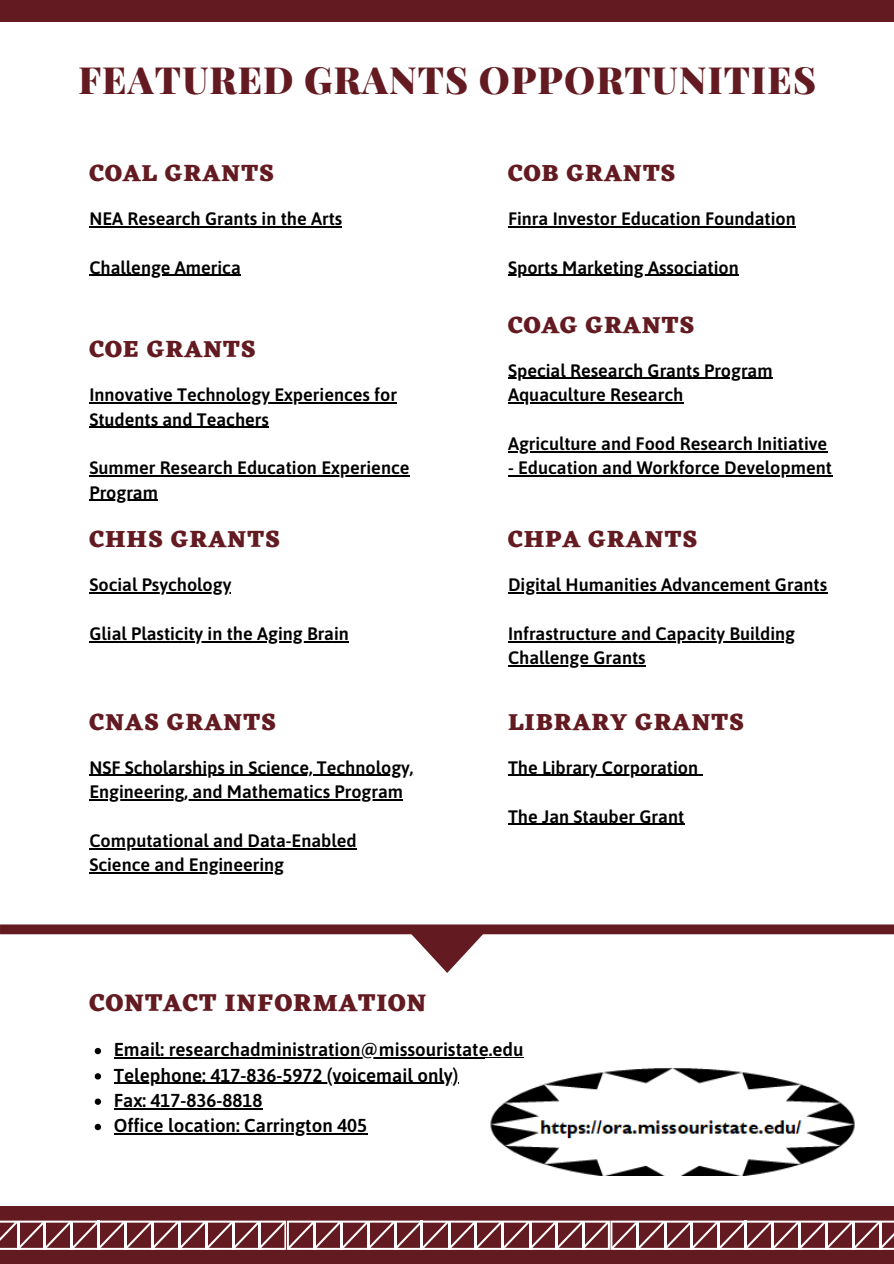
<style>
.page{position:relative;width:894px;height:1264px;background:#fff}
.page>*{position:absolute;margin:0;border:0;box-sizing:border-box;transform-origin:0 0}
.t1{font:900 37.5px "Playfair Display";letter-spacing:.03em;color:#631a20}
.t2{font:800 24.9px "Eczar";letter-spacing:.04em;color:#631a20}
.t3{font:800 24px "Eczar";letter-spacing:.04em;color:#631a20}
.t4{font:600 18.75px/25.3px "Asap";color:#000}
.t5{font:600 18px/24.5px "Asap";color:#000}
</style>
<div class="page">
<div style="left:0;top:1206px;width:893px;height:57px;background:#631a20"></div>
<div style="left:0;top:0;width:893px;height:22px;background:#631a20"></div>
<svg style="left:0;top:1220px;width:893px;height:29px"></svg>
<hr style="left:744px;top:1220px;width:2px;height:29px;background:#fff">
<hr style="left:89px;top:226px;width:253px;height:1px;background:#000">
<hr style="left:89px;top:275px;width:152px;height:1px;background:#000">
<hr style="left:89px;top:402px;width:308px;height:1px;background:#000">
<hr style="left:89px;top:426px;width:180px;height:1px;background:#000">
<hr style="left:89px;top:475px;width:320px;height:1px;background:#000">
<hr style="left:89px;top:500px;width:69px;height:1px;background:#000">
<hr style="left:89px;top:592px;width:142px;height:1px;background:#000">
<hr style="left:89px;top:641px;width:260px;height:1px;background:#000">
<hr style="left:89px;top:774px;width:324px;height:1px;background:#000">
<hr style="left:89px;top:799px;width:314px;height:1px;background:#000">
<hr style="left:89px;top:848px;width:268px;height:1px;background:#000">
<hr style="left:89px;top:872px;width:195px;height:1px;background:#000">
<hr style="left:508px;top:226px;width:287px;height:1px;background:#000">
<hr style="left:508px;top:275px;width:230px;height:1px;background:#000">
<hr style="left:508px;top:378px;width:264px;height:1px;background:#000">
<hr style="left:508px;top:402px;width:175px;height:1px;background:#000">
<hr style="left:508px;top:451px;width:319px;height:1px;background:#000">
<hr style="left:508px;top:475px;width:323px;height:1px;background:#000">
<hr style="left:508px;top:592px;width:318px;height:1px;background:#000">
<hr style="left:508px;top:641px;width:286px;height:1px;background:#000">
<hr style="left:508px;top:665px;width:137px;height:1px;background:#000">
<hr style="left:508px;top:774px;width:190px;height:1px;background:#000">
<hr style="left:508px;top:823px;width:176px;height:1px;background:#000">
<svg style="left:0;top:924px;width:893px;height:48px"></svg>
<svg style="left:95px;top:1047px;width:6px;height:7px"></svg>
<hr style="left:114px;top:1057px;width:409px;height:1px;background:#000">
<svg style="left:95px;top:1073px;width:6px;height:6px"></svg>
<hr style="left:114px;top:1082px;width:344px;height:1px;background:#000">
<svg style="left:95px;top:1098px;width:6px;height:6px"></svg>
<hr style="left:114px;top:1107px;width:148px;height:2px;background:#000">
<svg style="left:95px;top:1123px;width:6px;height:7px"></svg>
<hr style="left:114px;top:1133px;width:253px;height:1px;background:#000">
<img style="left:490px;top:1068px;width:365px;height:107px">
<h1 class="t1" style="left:78px;top:54px;width:739px">FEATURED GRANTS OPPORTUNITIES</h1>
<h3 class="t3" style="left:89px;top:159px;width:186px">COAL GRANTS</h3>
<p class="t5" style="left:89px;top:206px;width:254px">NEA Research Grants in the Arts</p>
<p class="t5" style="left:89px;top:255px;width:153px">Challenge America</p>
<h3 class="t3" style="left:89px;top:335px;width:168px">COE GRANTS</h3>
<p class="t5" style="left:89px;top:382px;width:309px">Innovative Technology Experiences for<br>Students and Teachers</p>
<p class="t5" style="left:89px;top:455px;width:321px">Summer Research Education Experience<br>Program</p>
<h3 class="t3" style="left:89px;top:525px;width:192px">CHHS GRANTS</h3>
<p class="t5" style="left:89px;top:572px;width:143px">Social Psychology</p>
<p class="t5" style="left:89px;top:621px;width:261px">Glial Plasticity in the Aging Brain</p>
<h3 class="t3" style="left:89px;top:707px;width:188px">CNAS GRANTS</h3>
<p class="t5" style="left:89px;top:755px;width:325px">NSF Scholarships in Science, Technology,<br>Engineering, and Mathematics Program</p>
<p class="t5" style="left:89px;top:828px;width:269px">Computational and Data-Enabled<br>Science and Engineering</p>
<h3 class="t3" style="left:508px;top:159px;width:169px">COB GRANTS</h3>
<p class="t5" style="left:508px;top:206px;width:289px">Finra Investor Education Foundation</p>
<p class="t5" style="left:508px;top:255px;width:232px">Sports Marketing Association</p>
<h3 class="t3" style="left:508px;top:310px;width:188px">COAG GRANTS</h3>
<p class="t5" style="left:508px;top:358px;width:266px">Special Research Grants Program<br>Aquaculture Research</p>
<p class="t5" style="left:508px;top:431px;width:320px">Agriculture and Food Research Initiative</p>
<p class="t5" style="left:508px;top:455px;width:325px">- Education and Workforce Development</p>
<h3 class="t3" style="left:508px;top:525px;width:191px">CHPA GRANTS</h3>
<p class="t5" style="left:508px;top:572px;width:320px">Digital Humanities Advancement Grants</p>
<p class="t5" style="left:508px;top:621px;width:288px">Infrastructure and Capacity Building<br>Challenge Grants</p>
<h3 class="t3" style="left:508px;top:707px;width:237px">LIBRARY GRANTS</h3>
<p class="t5" style="left:508px;top:755px;width:191px">The Library Corporation</p>
<p class="t5" style="left:508px;top:803px;width:178px">The Jan Stauber Grant</p>
<h2 class="t2" style="left:89px;top:987px;width:338px">CONTACT INFORMATION</h2>
<p class="t4" style="left:114px;top:1036px;width:411px">Email: researchadministration@missouristate.edu Telephone: 417-836-5972 (voicemail only)<br>Fax: 417-836-8818<br>Office location: Carrington 405</p>
</div>
